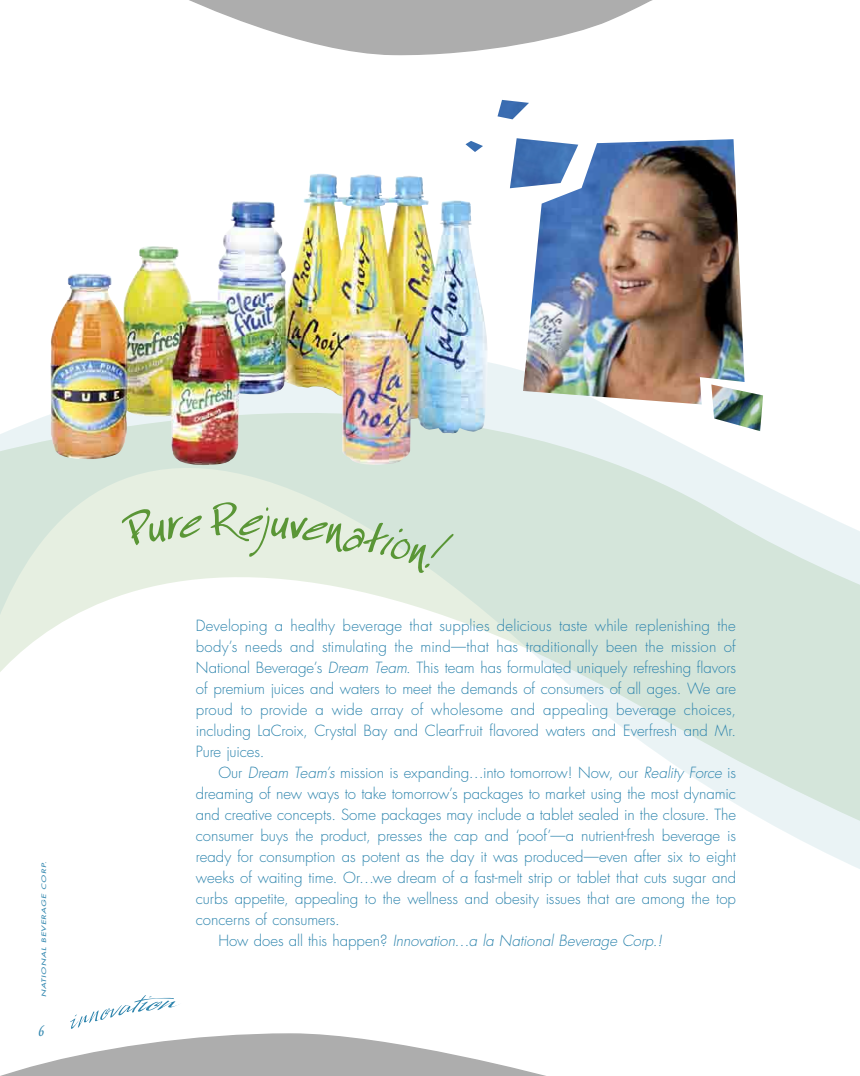
<style>
.page{position:relative;width:860px;height:1076px;background:#fff}
.page>*{position:absolute;margin:0;border:0;box-sizing:border-box;transform-origin:0 0}
.t1{font:300 15px/21px "Futura";color:#2d84ad;text-align:justify}
.t2{font:italic 300 15px "Futura";color:#2d84ad}
.t3{font:italic 6px "Futura";color:#2d84ad;scale:1.5 1}
.s1{font-style:italic}
.s2{font-style:normal}
</style>
<div class="page">
<img style="left:0;top:0;width:860px;height:1076px">
<svg style="left:37px;top:1025px;width:10px;height:12px"></svg>
<p class="t3" style="left:40px;top:997px;width:92px;rotate:-90deg">NATIONAL BEVERAGE CORP.</p>
<p class="t1" style="left:196px;top:615px;width:542px">Developing a healthy beverage that supplies delicious taste while replenishing the body’s needs and stimulating the mind—that has traditionally been the mission of National Beverage’s <span class="s1">Dream Team</span>. This team has formulated uniquely refreshing flavors of premium juices and waters to meet the demands of consumers of all ages. We are proud to provide a wide array of wholesome and appealing beverage choices, including LaCroix, Crystal Bay and ClearFruit flavored waters and Everfresh and Mr.<br>Pure juices.</p>
<p class="t1" style="left:218px;top:762px;width:519px">Our <span class="s1">Dream Team’s</span> mission is expanding…into tomorrow! Now, our <span class="s1">Reality Force</span> is</p>
<p class="t1" style="left:196px;top:783px;width:541px">dreaming of new ways to take tomorrow’s packages to market using the most dynamic</p>
<p class="t1" style="left:196px;top:804px;width:542px">and creative concepts. Some packages may include a tablet sealed in the closure. The</p>
<p class="t1" style="left:196px;top:825px;width:541px">consumer buys the product, presses the cap and ‘poof’—a nutrient-fresh beverage is</p>
<p class="t1" style="left:196px;top:846px;width:542px">ready for consumption as potent as the day it was produced—even after six to eight</p>
<p class="t1" style="left:196px;top:867px;width:542px">weeks of waiting time. Or…we dream of a fast-melt strip or tablet that cuts sugar and</p>
<p class="t1" style="left:196px;top:888px;width:541px">curbs appetite, appealing to the wellness and obesity issues that are among the top</p>
<p class="t1" style="left:196px;top:909px;width:145px">concerns of consumers.</p>
<p class="t2" style="left:218px;top:930px;width:445px"><span class="s2">How does all this happen?</span> Innovation…a la National Beverage Corp.!</p>
</div>
